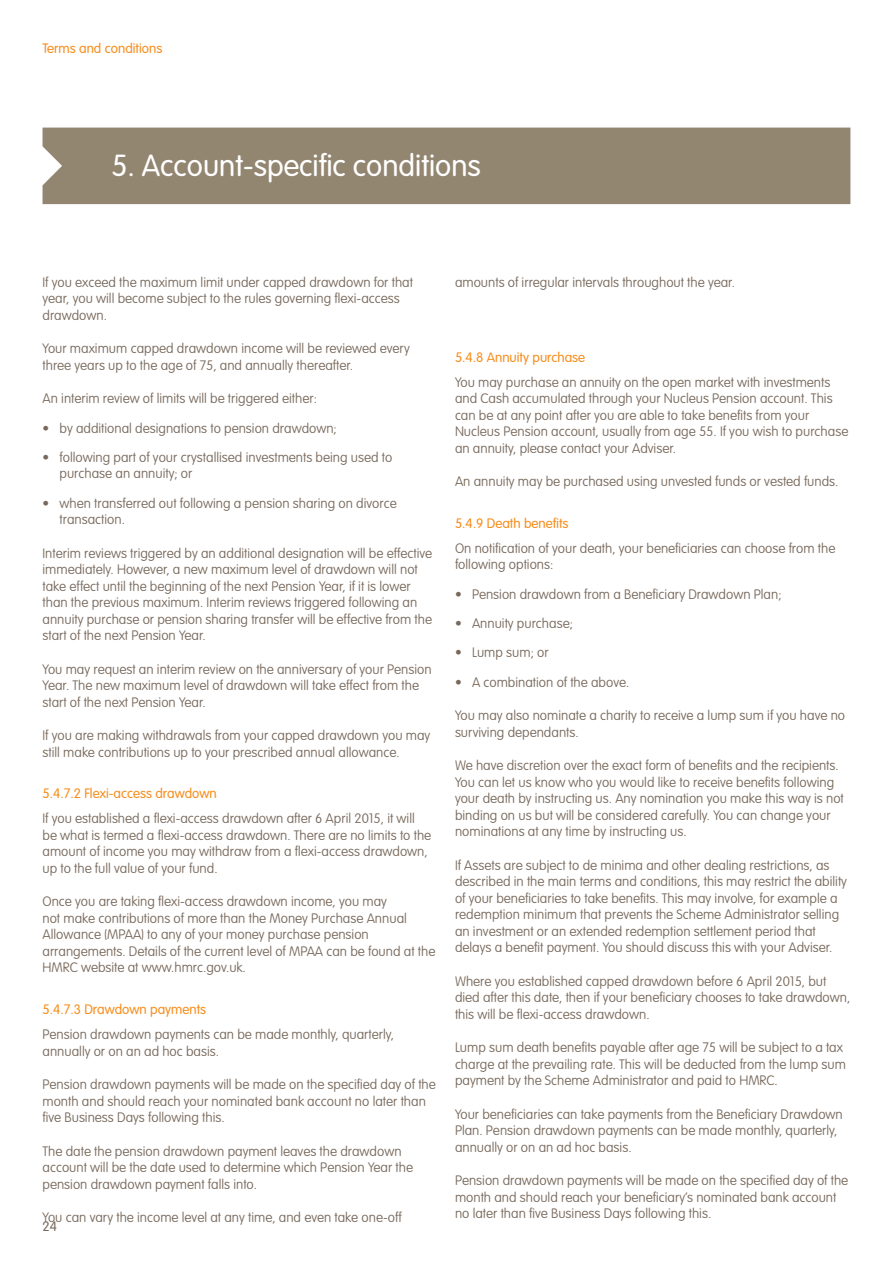
<style>
.page{position:relative;width:893px;height:1263px;background:#fff}
.page>*{position:absolute;margin:0;border:0;box-sizing:border-box;transform-origin:0 0}
.Section_title{font:300 30px "VAG Rounded Std";color:#fff}
.Body_copy{font:100 13.5px/16.5px "VAG Rounded Std";color:#78695c}
.Section_sub_header_small{font:300 13.5px "VAG Rounded Std";color:#f68e1e}
.t1{font:300 13.5px "VAG Rounded Std";color:#78695c}
</style>
<div class="page">
<div style="left:43px;top:128px;width:807px;height:76px;background:#938671"></div>
<p class="Section_sub_header_small" style="left:43px;top:40px;width:121px">Terms and conditions</p>
<p class="Section_title" style="left:111px;top:148px;width:371px">5. Account-specific conditions</p>
<p class="Body_copy" style="left:43px;top:274px;width:372px">If you exceed the maximum limit under capped drawdown for that year, you will become subject to the rules governing flexi-access drawdown.</p>
<p class="Body_copy" style="left:43px;top:341px;width:369px">Your maximum capped drawdown income will be reviewed every three years up to the age of 75, and annually thereafter.</p>
<p class="Body_copy" style="left:43px;top:391px;width:276px">An interim review of limits will be triggered either:</p>
<p class="Body_copy" style="left:43px;top:420px;width:296px">• by additional designations to pension drawdown;</p>
<p class="Body_copy" style="left:60px;top:449px;width:334px;text-indent:-17px">• following part of your crystallised investments being used to purchase an annuity; or</p>
<p class="Body_copy" style="left:60px;top:495px;width:339px;text-indent:-17px">• when transferred out following a pension sharing on divorce transaction.</p>
<p class="Body_copy" style="left:43px;top:545px;width:391px">Interim reviews triggered by an additional designation will be effective immediately. However, a new maximum level of drawdown will not take effect until the beginning of the next Pension Year, if it is lower than the previous maximum. Interim reviews triggered following an annuity purchase or pension sharing transfer will be effective from the start of the next Pension Year.</p>
<p class="Body_copy" style="left:43px;top:661px;width:391px">You may request an interim review on the anniversary of your Pension<br>Year. The new maximum level of drawdown will take effect from the start of the next Pension Year.</p>
<p class="Body_copy" style="left:43px;top:728px;width:389px">If you are making withdrawals from your capped drawdown you may still make contributions up to your prescribed annual allowance.</p>
<p class="Section_sub_header_small" style="left:43px;top:786px;width:176px">5.4.7.2 Flexi-access drawdown</p>
<p class="Body_copy" style="left:43px;top:811px;width:390px">If you established a flexi-access drawdown after 6 April 2015, it will be what is termed a flexi-access drawdown. There are no limits to the amount of income you may withdraw from a flexi-access drawdown, up to the full value of your fund.</p>
<p class="Body_copy" style="left:43px;top:894px;width:394px">Once you are taking flexi-access drawdown income, you may<br>not make contributions of more than the Money Purchase Annual Allowance (MPAA) to any of your money purchase pension arrangements. Details of the current level of MPAA can be found at the HMRC website at www.hmrc.gov.uk.</p>
<p class="Section_sub_header_small" style="left:43px;top:1002px;width:165px">5.4.7.3 Drawdown payments</p>
<p class="Body_copy" style="left:43px;top:1026px;width:353px">Pension drawdown payments can be made monthly, quarterly, annually or on an ad hoc basis.</p>
<p class="Body_copy" style="left:43px;top:1076px;width:395px">Pension drawdown payments will be made on the specified day of the month and should reach your nominated bank account no later than five Business Days following this.</p>
<p class="Body_copy" style="left:43px;top:1143px;width:372px">The date the pension drawdown payment leaves the drawdown account will be the date used to determine which Pension Year the pension drawdown payment falls into.</p>
<p class="Body_copy" style="left:43px;top:1210px;width:361px">You can vary the income level at any time, and even take one-off</p>
<p class="t1" style="left:43px;top:1218px;width:16px">24</p>
<p class="Body_copy" style="left:455px;top:274px;width:282px">amounts of irregular intervals throughout the year.</p>
<p class="Section_sub_header_small" style="left:455px;top:349px;width:132px">5.4.8 Annuity purchase</p>
<p class="Body_copy" style="left:455px;top:374px;width:395px">You may purchase an annuity on the open market with investments and Cash accumulated through your Nucleus Pension account. This can be at any point after you are able to take benefits from your Nucleus Pension account, usually from age 55. If you wish to purchase an annuity, please contact your Adviser.</p>
<p class="Body_copy" style="left:455px;top:474px;width:385px">An annuity may be purchased using unvested funds or vested funds.</p>
<p class="Section_sub_header_small" style="left:455px;top:515px;width:115px">5.4.9 Death benefits</p>
<p class="Body_copy" style="left:455px;top:540px;width:382px">On notification of your death, your beneficiaries can choose from the following options:</p>
<p class="Body_copy" style="left:455px;top:586px;width:328px">• Pension drawdown from a Beneficiary Drawdown Plan;</p>
<p class="Body_copy" style="left:455px;top:615px;width:119px">• Annuity purchase;</p>
<p class="Body_copy" style="left:455px;top:645px;width:95px">• Lump sum; or</p>
<p class="Body_copy" style="left:455px;top:674px;width:176px">• A combination of the above.</p>
<p class="Body_copy" style="left:455px;top:707px;width:392px">You may also nominate a charity to receive a lump sum if you have no surviving dependants.</p>
<p class="Body_copy" style="left:455px;top:757px;width:390px">We have discretion over the exact form of benefits and the recipients.<br>You can let us know who you would like to receive benefits following your death by instructing us. Any nomination you make this way is not binding on us but will be considered carefully. You can change your nominations at any time by instructing us.</p>
<p class="Body_copy" style="left:455px;top:857px;width:393px">If Assets are subject to de minima and other dealing restrictions, as described in the main terms and conditions, this may restrict the ability of your beneficiaries to take benefits. This may involve, for example a redemption minimum that prevents the Scheme Administrator selling an investment or an extended redemption settlement period that delays a benefit payment. You should discuss this with your Adviser.</p>
<p class="Body_copy" style="left:455px;top:973px;width:397px">Where you established capped drawdown before 6 April 2015, but died after this date, then if your beneficiary chooses to take drawdown, this will be flexi-access drawdown.</p>
<p class="Body_copy" style="left:455px;top:1039px;width:393px">Lump sum death benefits payable after age 75 will be subject to a tax charge at the prevailing rate. This will be deducted from the lump sum payment by the Scheme Administrator and paid to HMRC.</p>
<p class="Body_copy" style="left:455px;top:1106px;width:389px">Your beneficiaries can take payments from the Beneficiary Drawdown<br>Plan. Pension drawdown payments can be made monthly, quarterly, annually or on an ad hoc basis.</p>
<p class="Body_copy" style="left:455px;top:1172px;width:395px">Pension drawdown payments will be made on the specified day of the month and should reach your beneficiary’s nominated bank account no later than five Business Days following this.</p>
</div>
